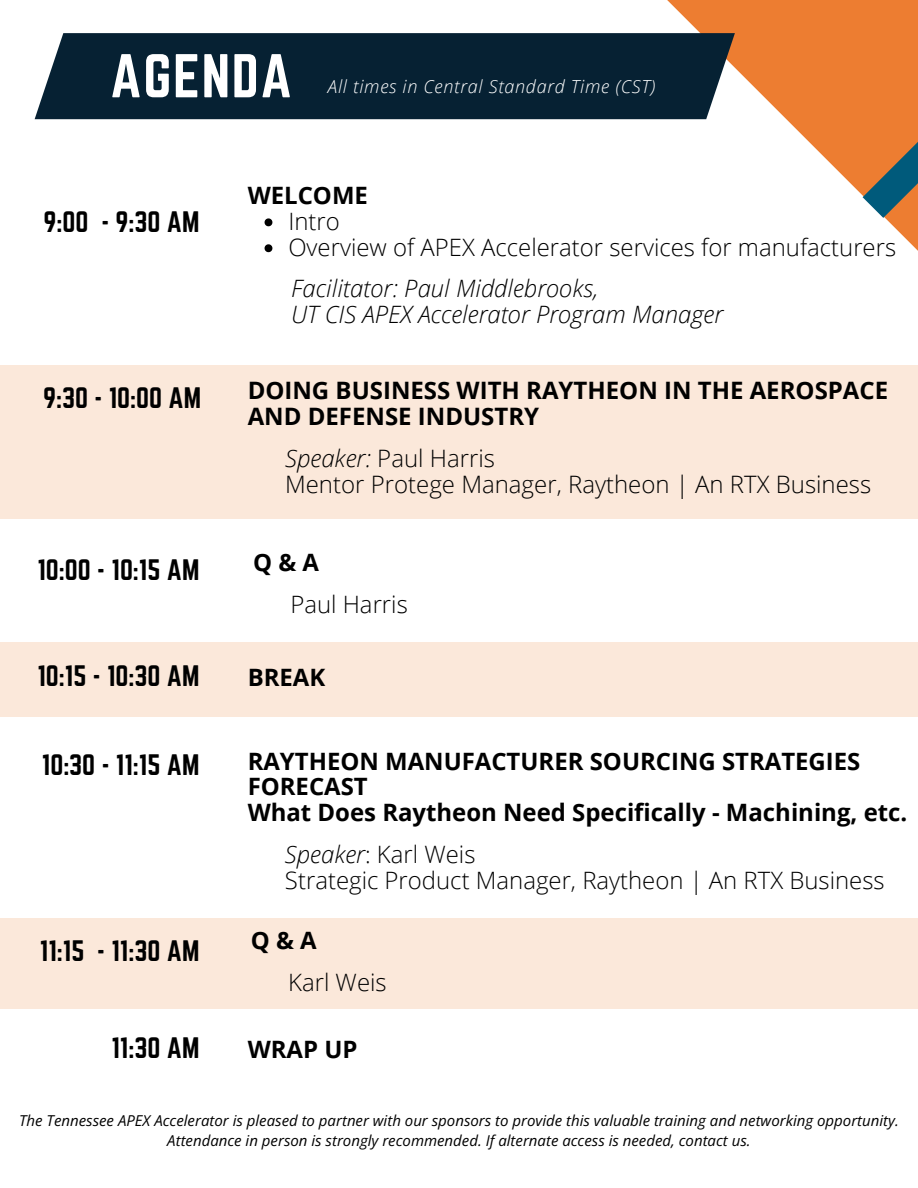
<style>
.page{position:relative;width:918px;height:1188px;background:#fff}
.page>*{position:absolute;margin:0;border:0;box-sizing:border-box;transform-origin:0 0}
.t1{font:54px "Norwester";letter-spacing:.03em;color:#fff}
.t2{font:25.95px "Norwester";color:#000}
.t3{font:300 24px "Open Sans";color:#000}
.t4{font:700 24px/25.8px "Open Sans";color:#000}
.t5{font:italic 300 24px "Open Sans";color:#000}
.t6{font:italic 300 18px "Open Sans";letter-spacing:.04em;color:#fff}
.t7{font:italic 15px/20.2px "Open Sans";color:#000;text-align:center}
.s1{font-style:italic}
</style>
<div class="page">
<svg style="left:665px;top:0;width:253px;height:251px"></svg>
<div style="left:35px;top:33px;width:700px;height:86px;background:#062133"></div>
<svg style="left:832px;top:0;width:86px;height:249px"></svg>
<div style="left:0;top:365px;width:918px;height:153px;background:#fbe8da"></div>
<div style="left:0;top:642px;width:918px;height:74px;background:#fbe8da"></div>
<div style="left:0;top:918px;width:918px;height:91px;background:#fbe8da"></div>
<svg style="left:265px;top:218px;width:7px;height:8px"></svg>
<svg style="left:265px;top:244px;width:7px;height:8px"></svg>
<p class="t1" style="left:110px;top:43px;width:183px">AGENDA</p>
<p class="t6" style="left:328px;top:74px;width:329px">All times in Central Standard Time (CST)</p>
<p class="t4" style="left:248px;top:182px;width:122px">WELCOME</p>
<p class="t2" style="left:44px;top:206px;width:157px">9:00 - 9:30 AM</p>
<p class="t3" style="left:288px;top:204px;width:53px">Intro</p>
<p class="t3" style="left:288px;top:230px;width:609px">Overview of APEX Accelerator services for manufacturers</p>
<p class="t5" style="left:291px;top:272px;width:309px">Facilitator: Paul Middlebrooks,</p>
<p class="t5" style="left:291px;top:297px;width:434px">UT CIS APEX Accelerator Program Manager</p>
<p class="t2" style="left:43px;top:383px;width:159px">9:30 - 10:00 AM</p>
<p class="t4" style="left:248px;top:377px;width:642px">DOING BUSINESS WITH RAYTHEON IN THE AEROSPACE<br>AND DEFENSE INDUSTRY</p>
<p class="t3" style="left:285px;top:441px;width:212px"><span class="s1">Speaker:</span> Paul Harris</p>
<p class="t3" style="left:285px;top:467px;width:588px">Mentor Protege Manager, Raytheon | An RTX Business</p>
<p class="t2" style="left:37px;top:554px;width:163px">10:00 - 10:15 AM</p>
<p class="t4" style="left:253px;top:549px;width:67px">Q&amp;A</p>
<p class="t3" style="left:290px;top:587px;width:119px">Paul Harris</p>
<p class="t2" style="left:37px;top:660px;width:163px">10:15 - 10:30 AM</p>
<p class="t4" style="left:248px;top:663px;width:79px">BREAK</p>
<p class="t2" style="left:42px;top:749px;width:159px">10:30 - 11:15 AM</p>
<p class="t2" style="left:40px;top:935px;width:161px">11:15 - 11:30 AM</p>
<p class="t2" style="left:111px;top:1032px;width:89px">11:30 AM</p>
<p class="t4" style="left:248px;top:747px;width:614px">RAYTHEON MANUFACTURER SOURCING STRATEGIES<br>FORECAST</p>
<p class="t4" style="left:248px;top:799px;width:661px">What Does Raytheon Need Specifically - Machining, etc.</p>
<p class="t3" style="left:285px;top:837px;width:192px"><span class="s1">Speaker</span>: Karl Weis</p>
<p class="t3" style="left:285px;top:863px;width:601px">Strategic Product Manager, Raytheon | An RTX Business</p>
<p class="t4" style="left:251px;top:927px;width:67px">Q&amp;A</p>
<p class="t3" style="left:288px;top:965px;width:100px">Karl Weis</p>
<p class="t4" style="left:248px;top:1036px;width:111px">WRAP UP</p>
<p class="t7" style="left:19px;top:1110px;width:881px">The Tennessee APEX Accelerator is pleased to partner with our sponsors to provide this valuable training and networking opportunity.<br>Attendance in person is strongly recommended. If alternate access is needed, contact us.</p>
</div>
